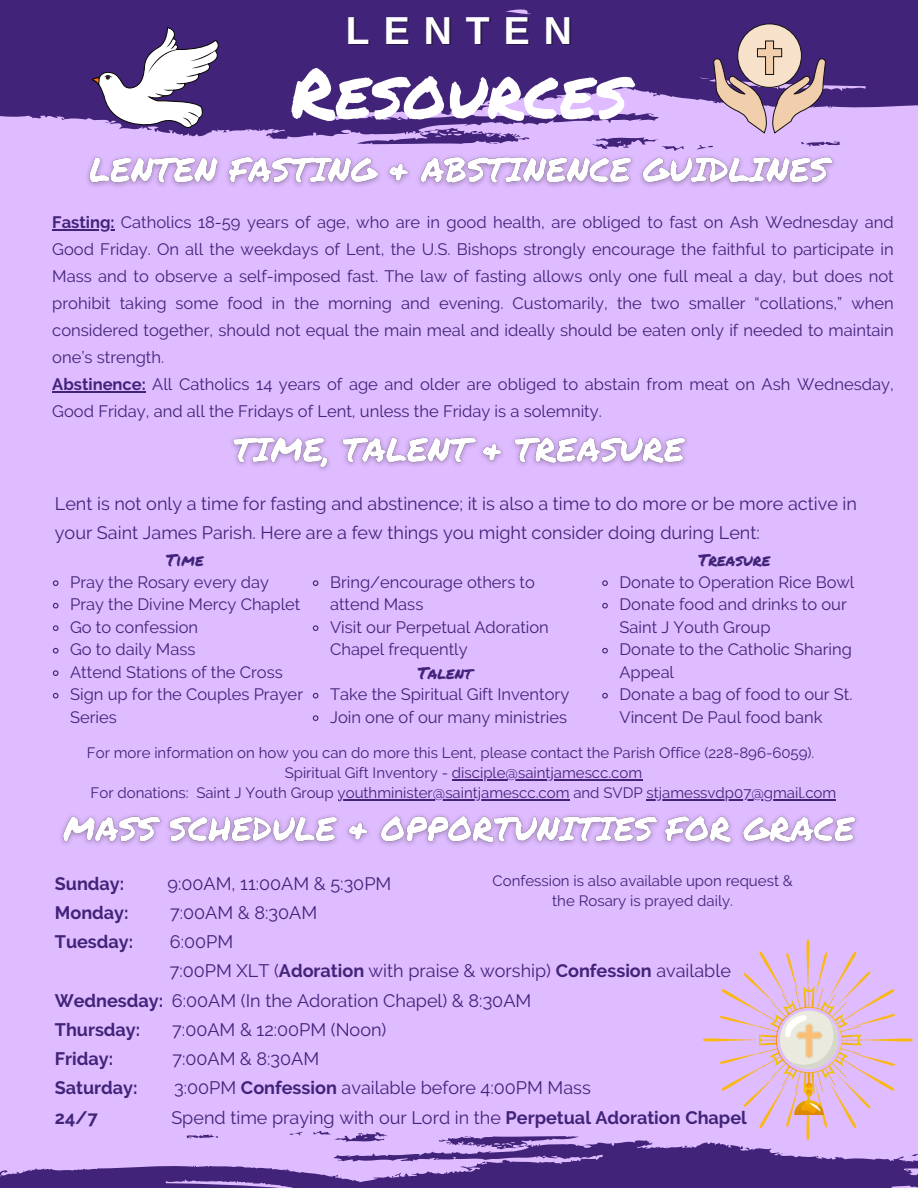
<style>
.page{position:relative;width:918px;height:1188px;background:#dfbbff}
.page>*{position:absolute;margin:0;border:0;box-sizing:border-box;transform-origin:0 0}
.t1{font:69px "Permanent Marker";color:#fff}
.t2{font:700 39px "Arimo";letter-spacing:.36em;color:#fff}
.t3{font:18px/29.2px "Raleway";color:#412479}
.t4{font:700 18px "Raleway";color:#412479}
.t5{font:16.5px/27px "Raleway";color:#412479}
.t6{font:16.5px "Permanent Marker";color:#412479}
.t7{font:15px "Raleway";color:#412479}
.s1{font-weight:700}
</style>
<div class="page">
<svg style="left:0;top:0;width:918px;height:139px;fill:#412479"></svg>
<svg style="left:356px;top:128px;width:173px;height:17px"></svg>
<svg style="left:801px;top:141px;width:39px;height:5px"></svg>
<svg style="left:592px;top:136px;width:92px;height:10px"></svg>
<svg style="left:0;top:1140px;width:918px;height:48px;fill:#412479"></svg>
<svg style="left:439px;top:1136px;width:140px;height:13px"></svg>
<svg style="left:187px;top:1134px;width:31px;height:5px"></svg>
<svg style="left:289px;top:1132px;width:14px;height:4px"></svg>
<svg style="left:313px;top:1131px;width:75px;height:12px"></svg>
<div style="left:738px;top:24px;width:63px;height:63px;background:#f7e1cb;border-radius:50%"></div>
<svg style="left:713px;top:40px;width:113px;height:94px"></svg>
<svg style="left:92px;top:28px;width:131px;height:102px"></svg>
<img style="left:61px;top:815px;width:796px;height:31px">
<svg style="left:703px;top:939px;width:210px;height:201px"></svg>
<img style="left:87px;top:146px;width:747px;height:41px">
<hr style="left:52px;top:230px;width:63px;height:1px;background:#412479">
<hr style="left:52px;top:392px;width:94px;height:1px;background:#412479">
<img style="left:231px;top:436px;width:456px;height:34px">
<svg style="left:52px;top:580px;width:7px;height:6px"></svg>
<svg style="left:52px;top:602px;width:7px;height:7px"></svg>
<svg style="left:52px;top:625px;width:7px;height:6px"></svg>
<svg style="left:52px;top:647px;width:7px;height:7px"></svg>
<svg style="left:52px;top:670px;width:7px;height:6px"></svg>
<svg style="left:52px;top:692px;width:7px;height:7px"></svg>
<svg style="left:312px;top:580px;width:7px;height:6px"></svg>
<svg style="left:312px;top:625px;width:7px;height:6px"></svg>
<svg style="left:312px;top:692px;width:7px;height:7px"></svg>
<svg style="left:312px;top:715px;width:7px;height:6px"></svg>
<svg style="left:602px;top:580px;width:6px;height:6px"></svg>
<svg style="left:602px;top:602px;width:6px;height:7px"></svg>
<svg style="left:602px;top:647px;width:6px;height:7px"></svg>
<svg style="left:602px;top:692px;width:6px;height:7px"></svg>
<hr style="left:452px;top:779px;width:190px;height:1px;background:#412479">
<hr style="left:338px;top:800px;width:232px;height:1px;background:#412479">
<hr style="left:647px;top:800px;width:189px;height:1px;background:#412479">
<p class="t2" style="left:346px;top:8px;width:228px">LENTEN</p>
<p class="t1" style="left:290px;top:42px;width:339px">Resources</p>
<p class="t5" style="left:52px;top:209px;width:843px"><span class="s1">Fasting:</span> Catholics 18-59 years of age, who are in good health, are obliged to fast on Ash Wednesday and Good Friday. On all the weekdays of Lent, the U.S. Bishops strongly encourage the faithful to participate in Mass and to observe a self-imposed fast. The law of fasting allows only one full meal a day, but does not prohibit taking some food in the morning and evening. Customarily, the two smaller “collations,” when considered together, should not equal the main meal and ideally should be eaten only if needed to maintain one’s strength.<br><span class="s1">Abstinence:</span> All Catholics 14 years of age and older are obliged to abstain from meat on Ash Wednesday, Good Friday, and all the Fridays of Lent, unless the Friday is a solemnity.</p>
<p class="t3" style="left:55px;top:489px;width:804px">Lent is not only a time for fasting and abstinence; it is also a time to do more or be more active in your Saint James Parish. Here are a few things you might consider doing during Lent:</p>
<h1 class="t6" style="left:166px;top:548px;width:39px">Time</h1>
<h4 class="t5" style="left:70px;top:568px;width:200px">Pray the Rosary every day</h4>
<h4 class="t5" style="left:70px;top:591px;width:232px">Pray the Divine Mercy Chaplet</h4>
<p class="t5" style="left:70px;top:613px;width:130px">Go to confession</p>
<p class="t5" style="left:70px;top:636px;width:127px">Go to daily Mass</p>
<p class="t5" style="left:70px;top:658px;width:214px">Attend Stations of the Cross</p>
<p class="t5" style="left:70px;top:683px;width:234px;line-height:22.5px">Sign up for the Couples Prayer<br>Series</p>
<p class="t6" style="left:698px;top:548px;width:73px">Treasure</p>
<p class="t5" style="left:620px;top:568px;width:236px">Donate to Operation Rice Bowl</p>
<p class="t5" style="left:620px;top:593px;width:229px;line-height:22.5px">Donate food and drinks to our<br>Saint J Youth Group</p>
<p class="t5" style="left:620px;top:638px;width:234px;line-height:22.5px">Donate to the Catholic Sharing<br>Appeal</p>
<p class="t5" style="left:620px;top:683px;width:235px;line-height:22.5px">Donate a bag of food to our St.<br>Vincent De Paul food bank</p>
<p class="t7" style="left:87px;top:744px;width:729px">For more information on how you can do more this Lent, please contact the Parish Office (228-896-6059).</p>
<p class="t7" style="left:285px;top:764px;width:359px">Spiritual Gift Inventory - disciple@saintjamescc.com</p>
<p class="t7" style="left:91px;top:784px;width:747px">For donations: Saint J Youth Group youthminister@saintjamescc.com and SVDP stjamessvdp07@gmail.com</p>
<p class="t5" style="left:330px;top:571px;width:206px;line-height:22.5px">Bring/encourage others to attend Mass</p>
<p class="t5" style="left:330px;top:616px;width:220px;line-height:22.5px">Visit our Perpetual Adoration<br>Chapel frequently</p>
<p class="t6" style="left:418px;top:661px;width:56px">Talent</p>
<p class="t5" style="left:330px;top:681px;width:241px">Take the Spiritual Gift Inventory</p>
<p class="t5" style="left:330px;top:703px;width:239px">Join one of our many ministries</p>
<h4 class="t7" style="left:492px;top:872px;width:302px">Confession is also available upon request &amp;</h4>
<p class="t7" style="left:552px;top:892px;width:182px">the Rosary is prayed daily.</p>
<p class="t4" style="left:55px;top:873px;width:71px">Sunday:</p>
<p class="t3" style="left:168px;top:869px;width:225px">9:00AM, 11:00AM &amp; 5:30PM</p>
<p class="t4" style="left:55px;top:902px;width:75px">Monday:</p>
<p class="t3" style="left:170px;top:898px;width:149px">7:00AM &amp; 8:30AM</p>
<p class="t4" style="left:55px;top:931px;width:80px">Tuesday:</p>
<p class="t3" style="left:170px;top:927px;width:65px">6:00PM</p>
<p class="t3" style="left:170px;top:957px;width:563px">7:00PM XLT (<span class="s1">Adoration</span> with praise &amp; worship) <span class="s1">Confession</span> available</p>
<p class="t3" style="left:55px;top:986px;width:478px"><span class="s1">Wednesday:</span> 6:00AM (In the Adoration Chapel) &amp; 8:30AM</p>
<p class="t4" style="left:55px;top:1019px;width:87px">Thursday:</p>
<p class="t3" style="left:172px;top:1015px;width:216px">7:00AM &amp; 12:00PM (Noon)</p>
<p class="t4" style="left:55px;top:1048px;width:60px">Friday:</p>
<p class="t3" style="left:172px;top:1044px;width:148px">7:00AM &amp; 8:30AM</p>
<p class="t4" style="left:55px;top:1078px;width:84px">Saturday:</p>
<p class="t3" style="left:174px;top:1074px;width:418px">3:00PM <span class="s1">Confession</span> available before 4:00PM Mass</p>
<p class="t4" style="left:55px;top:1107px;width:45px">24/7</p>
<p class="t3" style="left:171px;top:1103px;width:577px">Spend time praying with our Lord in the <span class="s1">Perpetual Adoration Chapel</span></p>
</div>
